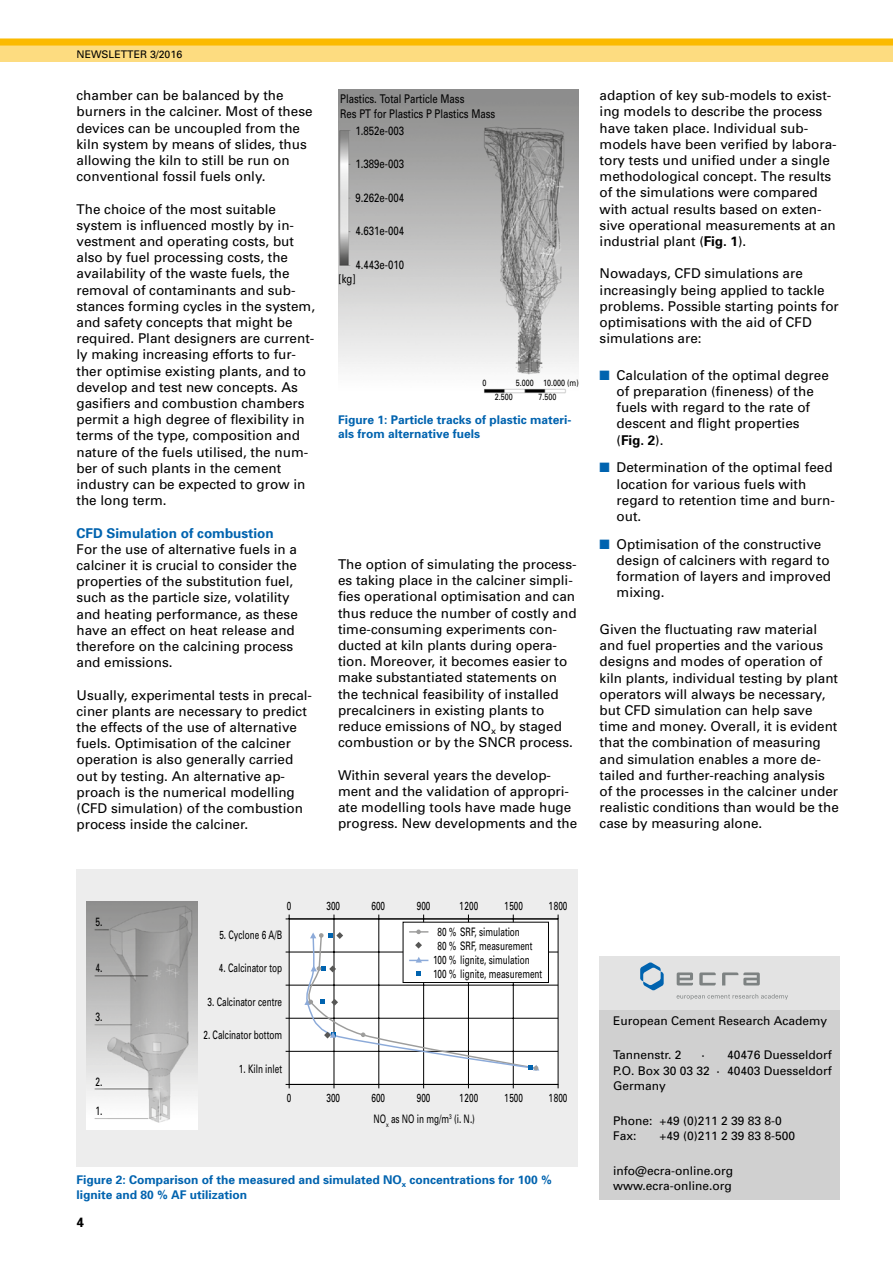
<style>
.page{position:relative;width:893px;height:1263px;background:#fff}
.page>*{position:absolute;margin:0;border:0;box-sizing:border-box;transform-origin:0 0}
.t1{font:13.5px/16.2px "Univers";color:#000}
.t2{font:700 13.5px "Univers";color:#0063af}
.t3{font:700 13.5px "Univers";color:#000}
.t4{font:12px/15.5px "Univers";color:#000}
.t5{font:700 12px/14.4px "Univers";color:#0063af}
.t6{font:12px/14.4px "Univers";color:#000;scale:.8 1}
.t7{font:12px "Univers";color:#000;scale:.7 1}
.t8{font:11.7px/20.7px "Univers";color:#000;text-align:center;scale:.7 1}
.t9{font:10.5px "Univers";color:#000}
.t10{font:9px/14.2px "Univers";color:#000;text-align:center;scale:.8 1}
.s1{font-weight:700}
.s2{color:#0063af}
</style>
<div class="page">
<div style="left:0;top:38px;width:893px;height:24px;background:#fddc80"></div>
<div style="left:0;top:39px;width:893px;height:7px;background:#fbba00"></div>
<img style="left:338px;top:89px;width:240px;height:305px">
<div style="left:600px;top:956px;width:240px;height:243px;background:#d0d0d0"></div>
<div style="left:600px;top:956px;width:240px;height:53px;background:#e3e3e3"></div>
<svg style="left:677px;top:972px;width:16px;height:13px"></svg>
<svg style="left:699px;top:972px;width:17px;height:13px"></svg>
<svg style="left:722px;top:972px;width:38px;height:13px"></svg>
<svg style="left:640px;top:962px;width:24px;height:28px"></svg>
<svg style="left:677px;top:994px;width:111px;height:6px"></svg>
<div style="left:77px;top:869px;width:501px;height:297px;background:#ededed"></div>
<div style="left:289px;top:919px;width:269px;height:165px;background:#fff"></div>
<hr style="left:286px;top:918px;width:272px;height:1px;background:#000">
<hr style="left:286px;top:985px;width:272px;height:1px;background:#000">
<hr style="left:286px;top:952px;width:272px;height:1px;background:#000">
<hr style="left:286px;top:1018px;width:272px;height:1px;background:#000">
<hr style="left:286px;top:1051px;width:272px;height:1px;background:#000">
<hr style="left:334px;top:914px;width:1px;height:174px;background:#000">
<hr style="left:378px;top:914px;width:1px;height:174px;background:#000">
<hr style="left:423px;top:914px;width:1px;height:174px;background:#000">
<hr style="left:468px;top:914px;width:1px;height:174px;background:#000">
<hr style="left:513px;top:914px;width:1px;height:174px;background:#000">
<hr style="left:286px;top:1084px;width:272px;height:1px;background:#000">
<div style="left:289px;top:918px;width:269px;height:167px;border:1px solid #000"></div>
<div style="left:403px;top:922px;width:146px;height:61px;background:#fff;border:1px solid #000"></div>
<svg style="left:304px;top:929px;width:235px;height:141px"></svg>
<img style="left:87px;top:901px;width:110px;height:229px">
<p class="t9" style="left:77px;top:48px;width:107px">NEWSLETTER 3/2016</p>
<p class="t1" style="left:77px;top:87px;width:238px">chamber can be balanced by the burners in the calciner. Most of these devices can be uncoupled from the kiln system by means of slides, thus allowing the kiln to still be run on conventional fossil fuels only.</p>
<p class="t1" style="left:77px;top:200px;width:240px">The choice of the most suitable system is influenced mostly by in&shy;vestment and operating costs, but also by fuel processing costs, the availability of the waste fuels, the removal of contaminants and sub&shy;stances forming cycles in the system, and safety concepts that might be required. Plant designers are current&shy;ly making increasing efforts to fur&shy;ther optimise existing plants, and to develop and test new concepts. As gasifiers and combustion chambers permit a high degree of flexibility in terms of the type, composition and nature of the fuels utilised, the num&shy;ber of such plants in the cement industry can be expected to grow in the long term.</p>
<p class="t2" style="left:77px;top:524px;width:199px">CFD Simulation of combustion</p>
<p class="t1" style="left:77px;top:541px;width:223px">For the use of alternative fuels in a calciner it is crucial to consider the properties of the substitution fuel, such as the particle size, volatility and heating performance, as these have an effect on heat release and therefore on the calcining process and emissions.</p>
<p class="t1" style="left:77px;top:686px;width:237px">Usually, experimental tests in precal&shy;ciner plants are necessary to predict the effects of the use of alternative fuels. Optimisation of the calciner operation is also generally carried out by testing. An alternative ap&shy;proach is the numerical modelling (CFD simulation) of the combustion process inside the calciner.</p>
<p class="t6" style="left:340px;top:91px;width:196px">Plastics. Total Particle Mass<br>Res PT for Plastics P Plastics Mass</p>
<p class="t6" style="left:355px;top:123px;width:62px">1.852e-003</p>
<p class="t6" style="left:355px;top:157px;width:62px">1.389e-003</p>
<p class="t6" style="left:355px;top:191px;width:62px">9.262e-004</p>
<p class="t6" style="left:355px;top:224px;width:62px">4.631e-004</p>
<p class="t6" style="left:355px;top:257px;width:62px">4.443e-010</p>
<p class="t6" style="left:338px;top:272px;width:23px">[kg]</p>
<p class="t10" style="left:482px;top:375px;width:7px">0</p>
<p class="t10" style="left:516px;top:375px;width:80px">5.000 10.000 (m)<br>7.500</p>
<p class="t10" style="left:495px;top:389px;width:24px">2.500</p>
<p class="t5" style="left:338px;top:412px;width:235px">Figure 1: Particle tracks of plastic materi&shy;als from alternative fuels</p>
<p class="t1" style="left:338px;top:556px;width:240px">The option of simulating the process&shy;es taking place in the calciner simpli&shy;fies operational optimisation and can thus reduce the number of costly and time-consuming experiments con&shy;ducted at kiln plants during opera&shy;tion. Moreover, it becomes easier to make substantiated statements on the technical feasibility of installed precalciners in existing plants to reduce emissions of NO<sub>x</sub> by staged combustion or by the SNCR process.</p>
<p class="t1" style="left:338px;top:766px;width:241px">Within several years the develop&shy;ment and the validation of appropri&shy;ate modelling tools have made huge progress. New developments and the</p>
<p class="t1" style="left:600px;top:87px;width:239px">adaption of key sub-models to exist&shy;ing models to describe the process have taken place. Individual sub&shy;models have been verified by labora&shy;tory tests und unified under a single methodological concept. The results of the simulations were compared with actual results based on exten&shy;sive operational measurements at an industrial plant (<span class="s1">Fig. 1</span>).</p>
<p class="t1" style="left:600px;top:265px;width:241px">Nowadays, CFD simulations are increasingly being applied to tackle problems. Possible starting points for optimisations with the aid of CFD simulations are:</p>
<p class="t1" style="left:617px;top:367px;width:214px;text-indent:-17px"><span class="s2">■</span> Calculation of the optimal degree of preparation (fineness) of the fuels with regard to the rate of descent and flight properties (<span class="s1">Fig. 2</span>).</p>
<p class="t1" style="left:617px;top:459px;width:220px;text-indent:-17px"><span class="s2">■</span> Determination of the optimal feed location for various fuels with regard to retention time and burn&shy;out.</p>
<p class="t1" style="left:617px;top:535px;width:216px;text-indent:-17px"><span class="s2">■</span> Optimisation of the constructive design of calciners with regard to formation of layers and improved mixing.</p>
<p class="t1" style="left:600px;top:621px;width:241px">Given the fluctuating raw material and fuel properties and the various designs and modes of operation of kiln plants, individual testing by plant operators will always be necessary, but CFD simulation can help save time and money. Overall, it is evident that the combination of measuring and simulation enables a more de&shy;tailed and further-reaching analysis of the processes in the calciner under realistic conditions than would be the case by measuring alone.</p>
<p class="t7" style="left:96px;top:915px;width:12px">5.</p>
<p class="t7" style="left:96px;top:960px;width:12px">4.</p>
<p class="t7" style="left:96px;top:1010px;width:12px">3.</p>
<p class="t7" style="left:96px;top:1074px;width:12px">2.</p>
<p class="t7" style="left:96px;top:1103px;width:12px">1.</p>
<p class="t8" style="left:287px;top:895px;width:8px">0</p>
<p class="t8" style="left:326px;top:895px;width:21px">300</p>
<p class="t8" style="left:371px;top:895px;width:21px">600</p>
<p class="t8" style="left:417px;top:895px;width:21px">900</p>
<p class="t8" style="left:459px;top:895px;width:29px">1200</p>
<p class="t8" style="left:504px;top:895px;width:29px">1500</p>
<p class="t8" style="left:548px;top:895px;width:29px">1800</p>
<p class="t8" style="left:219px;top:924px;width:91px">5. Cyclone 6 A/B</p>
<p class="t8" style="left:219px;top:957px;width:92px">4. Calcinator top</p>
<p class="t8" style="left:208px;top:991px;width:108px">3. Calcinator centre</p>
<p class="t8" style="left:204px;top:1025px;width:114px">2. Calcinator bottom</p>
<p class="t8" style="left:239px;top:1058px;width:63px">1. Kiln inlet</p>
<p class="t8" style="left:438px;top:921px;width:119px">80 % SRF, simulation</p>
<p class="t8" style="left:438px;top:935px;width:137px">80 % SRF, measurement</p>
<p class="t8" style="left:433px;top:949px;width:139px">100 % lignite, simulation</p>
<p class="t8" style="left:433px;top:963px;width:158px">100 % lignite, measurement</p>
<p class="t8" style="left:459px;top:1088px;width:29px">1200</p>
<p class="t8" style="left:504px;top:1088px;width:29px">1500</p>
<p class="t8" style="left:548px;top:1088px;width:29px">1800</p>
<p class="t8" style="left:287px;top:1088px;width:8px">0</p>
<p class="t8" style="left:326px;top:1088px;width:21px">300</p>
<p class="t8" style="left:371px;top:1088px;width:21px">600</p>
<p class="t8" style="left:373px;top:1088px;width:147px">900<br>NO<sub>x</sub> as NO in mg/m<sup>3</sup> (i. N.)</p>
<p class="t5" style="left:77px;top:1172px;width:477px">Figure 2: Comparison of the measured and simulated NO<sub>x</sub> concentrations for 100 % lignite and 80 % AF utilization</p>
<p class="t3" style="left:77px;top:1214px;width:9px">4</p>
<p class="t4" style="left:613px;top:1012px;width:216px">European Cement Research Academy</p>
<p class="t4" style="left:613px;top:1047px;width:70px">Tannenstr. 2</p>
<p class="t4" style="left:613px;top:1047px;width:220px;text-align:justify;text-indent:89px">· 40476 Duesseldorf P.O. Box 30 03 32 · 40403 Duesseldorf Germany</p>
<p class="t4" style="left:613px;top:1112px;width:170px">Phone: +49 (0)211 2 39 83 8-0<br>Fax:</p>
<p class="t4" style="left:659px;top:1128px;width:137px">+49 (0)211 2 39 83 8-500</p>
<p class="t4" style="left:613px;top:1162px;width:122px">info@ecra-online.org www.ecra-online.org</p>
</div>
